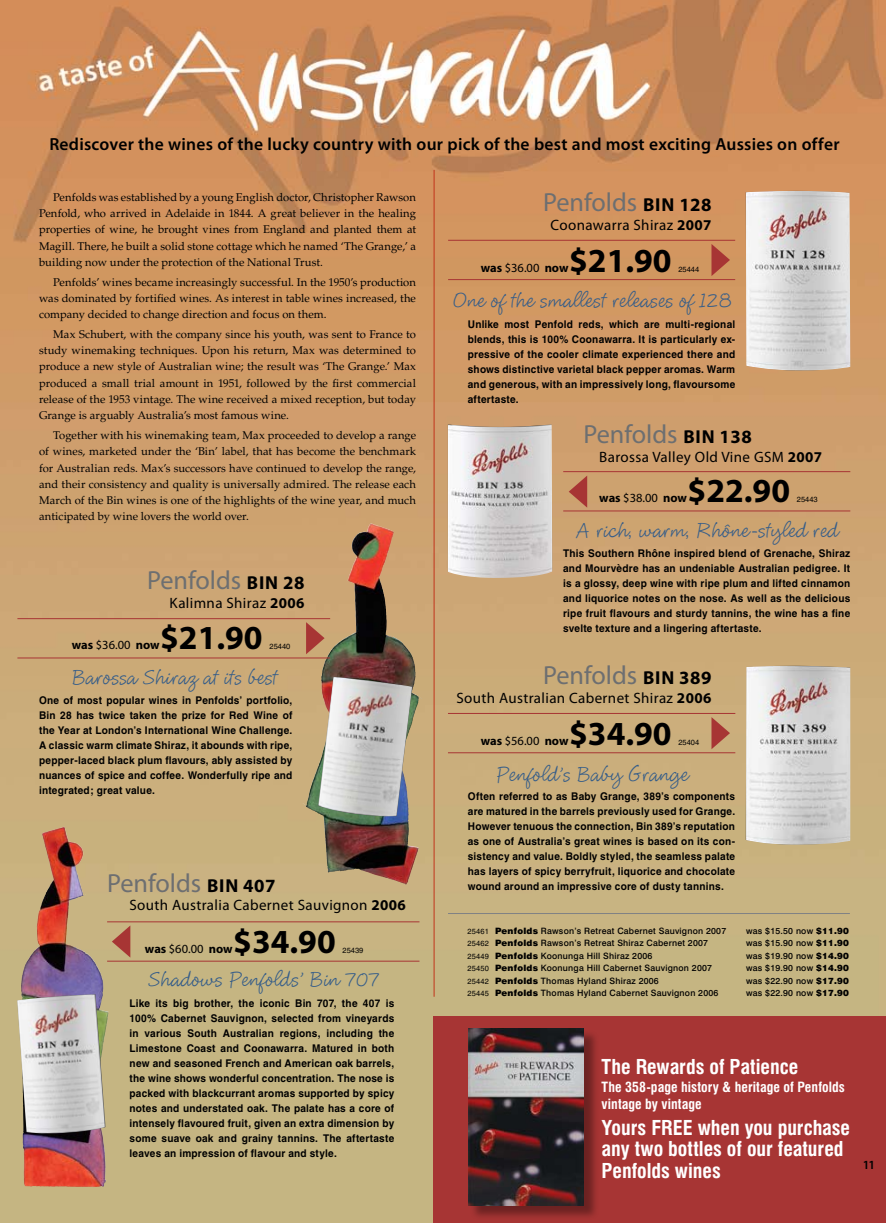
<style>
.page{position:relative;width:886px;height:1223px;background:#fff}
.page>*{position:absolute;margin:0;border:0;box-sizing:border-box;transform-origin:0 0}
.t1{font:700 33.75px "Myriad Pro";color:#000}
.t2{font:26.25px "Myriad Pro";color:#6d6f71}
.t3{font:20px "Cluff Hmk";color:#355d89}
.t4{font:700 condensed 20px/21.2px "Swiss 721 BT";color:#fff}
.t5{font:600 17.5px "Myriad Pro";letter-spacing:.015em;color:#000}
.t6{font:15px "Myriad Pro";letter-spacing:.025em;color:#000}
.t7{font:700 condensed 13.75px/16.5px "Swiss 721 BT";letter-spacing:.005em;color:#fff}
.t8{font:700 12.5px "Myriad Pro";letter-spacing:-.005em;color:#000}
.t9{font:600 12.5px "Myriad Pro";color:#000}
.t10{font:11.25px/16.2px "Palatino";color:#000;text-align:justify}
.t11{font:700 10.62px/15px "Helvetica";letter-spacing:.02em;color:#000;text-align:justify;scale:.95 1}
.t12{font:500 8.75px "Swiss 721 BT";letter-spacing:.025em;color:#000}
.t13{font:7.5px "Helvetica";color:#000}
.s1{font-weight:700;font-size:18.75px;color:#000}
.s2{font-weight:700}
.s3{font-weight:400}
.s4{font-family:"Helvetica";font-weight:400;font-size:7.5px}
.s5{font-weight:900}
</style>
<div class="page">
<img style="left:0;top:0;width:886px;height:1222px">
<img style="left:337px;top:523px;width:34px;height:121px">
<div style="left:434px;top:1016px;width:452px;height:206px;background:#a73534"></div>
<img style="left:37px;top:827px;width:25px;height:120px">
<hr style="left:434px;top:170px;width:1px;height:826px;background:#c2341b">
<svg style="left:711px;top:244px;width:19px;height:32px"></svg>
<hr style="left:448px;top:279px;width:287px;height:1px;background:#a73534">
<hr style="left:448px;top:240px;width:287px;height:1px;background:#a73534">
<svg style="left:569px;top:475px;width:18px;height:32px"></svg>
<hr style="left:563px;top:510px;width:287px;height:1px;background:#a73534">
<hr style="left:563px;top:471px;width:287px;height:1px;background:#a73534">
<svg style="left:711px;top:717px;width:19px;height:32px"></svg>
<hr style="left:448px;top:752px;width:287px;height:1px;background:#a73534">
<hr style="left:448px;top:713px;width:287px;height:1px;background:#a73534">
<svg style="left:112px;top:925px;width:18px;height:32px"></svg>
<svg style="left:306px;top:622px;width:19px;height:32px"></svg>
<hr style="left:107px;top:960px;width:312px;height:1px;background:#a73534">
<hr style="left:107px;top:921px;width:312px;height:1px;background:#a73534">
<hr style="left:17px;top:657px;width:313px;height:1px;background:#a73534">
<hr style="left:17px;top:618px;width:313px;height:1px;background:#a73534">
<img style="left:746px;top:191px;width:104px;height:179px">
<img style="left:448px;top:424px;width:104px;height:154px">
<img style="left:746px;top:665px;width:104px;height:179px">
<img style="left:17px;top:994px;width:89px;height:140px">
<img style="left:318px;top:677px;width:94px;height:140px">
<hr style="left:448px;top:913px;width:402px;height:1px;background:#808285">
<div style="left:470px;top:1029px;width:129px;height:191px;background:#000;opacity:.35"></div>
<img style="left:468px;top:1028px;width:116px;height:177px">
<h3 class="t5" style="left:49px;top:133px;width:792px">Rediscover the wines of the lucky country with our pick of the best and most exciting Aussies on offer</h3>
<p class="t10" style="left:39px;top:189px;width:379px;text-indent:14px">Penfolds was established by a young English doctor, Christopher Rawson Penfold, who arrived in Adelaide in 1844. A great believer in the healing properties of wine, he brought vines from England and planted them at Magill. There, he built a solid stone cottage which he named ‘The Grange,’ a building now under the protection of the National Trust.</p>
<p class="t10" style="left:39px;top:274px;width:378px;text-indent:14px">Penfolds’ wines became increasingly successful. In the 1950’s production was dominated by fortified wines. As interest in table wines increased, the company decided to change direction and focus on them.</p>
<p class="t10" style="left:39px;top:326px;width:379px;text-indent:14px">Max Schubert, with the company since his youth, was sent to France to study winemaking techniques. Upon his return, Max was determined to produce a new style of Australian wine; the result was ‘The Grange.’ Max produced a small trial amount in 1951, followed by the first commercial release of the 1953 vintage. The wine received a mixed reception, but today Grange is arguably Australia’s most famous wine.</p>
<p class="t10" style="left:39px;top:427px;width:379px;text-indent:14px">Together with his winemaking team, Max proceeded to develop a range of wines, marketed under the ‘Bin’ label, that has become the benchmark for Australian reds. Max’s successors have continued to develop the range, and their consistency and quality is universally admired. The release each March of the Bin wines is one of the highlights of the wine year, and much anticipated by wine lovers the world over.</p>
<h2 class="t2" style="left:543px;top:186px;width:170px">Penfolds <span class="s1">Bin 128</span></h2>
<h3 class="t6" style="left:550px;top:216px;width:162px">Coonawarra Shiraz <span class="s2">2007</span></h3>
<h1 class="t1" style="left:569px;top:238px;width:104px">$21.90</h1>
<p class="t8" style="left:481px;top:259px;width:89px">was <span class="s3">$36.00</span> now</p>
<p class="t13" style="left:678px;top:265px;width:22px">25444</p>
<h3 class="t3" style="left:452px;top:289px;width:281px">One of the smallest releases of 128</h3>
<p class="t11" style="left:468px;top:316px;width:283px">Unlike most Penfold reds, which are multi-regional blends, this is 100% Coonawarra. It is particularly ex&shy;pressive of the cooler climate experienced there and shows distinctive varietal black pepper aromas. Warm and generous, with an impressively long, flavoursome aftertaste.</p>
<h2 class="t2" style="left:583px;top:418px;width:170px">Penfolds <span class="s1">Bin 138</span></h2>
<h3 class="t6" style="left:599px;top:448px;width:224px">Barossa Valley Old Vine GSM <span class="s2">2007</span></h3>
<h1 class="t1" style="left:687px;top:468px;width:104px">$22.90</h1>
<p class="t8" style="left:599px;top:489px;width:89px">was <span class="s3">$38.00</span> now</p>
<p class="t13" style="left:797px;top:495px;width:22px">25443</p>
<h3 class="t3" style="left:575px;top:519px;width:264px">A rich, warm, Rhône-styled red</h3>
<h2 class="t2" style="left:147px;top:564px;width:159px">Penfolds <span class="s1">Bin 28</span></h2>
<h3 class="t6" style="left:170px;top:594px;width:136px">Kalimna Shiraz <span class="s2">2006</span></h3>
<h1 class="t1" style="left:160px;top:616px;width:104px">$21.90</h1>
<p class="t8" style="left:72px;top:637px;width:89px">was <span class="s3">$36.00</span> now</p>
<p class="t13" style="left:269px;top:642px;width:22px">25440</p>
<p class="t11" style="left:563px;top:545px;width:304px">This Southern Rhône inspired blend of Grenache, Shiraz and Mourvèdre has an undeniable Australian pedigree. It is a glossy, deep wine with ripe plum and lifted cinnamon and liquorice notes on the nose. As well as the delicious ripe fruit flavours and sturdy tannins, the wine has a fine svelte texture and a lingering aftertaste.</p>
<h2 class="t2" style="left:543px;top:659px;width:170px">Penfolds <span class="s1">Bin 389</span></h2>
<h3 class="t3" style="left:71px;top:665px;width:208px">Barossa Shiraz at its best</h3>
<p class="t11" style="left:39px;top:693px;width:268px">One of most popular wines in Penfolds’ portfolio,</p>
<h3 class="t6" style="left:456px;top:689px;width:256px">South Australian Cabernet Shiraz <span class="s2">2006</span></h3>
<p class="t11" style="left:39px;top:708px;width:268px">Bin 28 has twice taken the prize for Red Wine of the Year at London’s International Wine Challenge.<br>A classic warm climate Shiraz, it abounds with ripe, pepper-laced black plum flavours, ably assisted by nuances of spice and coffee. Wonderfully ripe and integrated; great value.</p>
<h1 class="t1" style="left:569px;top:711px;width:104px">$34.90</h1>
<p class="t8" style="left:481px;top:732px;width:89px">was <span class="s3">$56.00</span> now</p>
<p class="t13" style="left:678px;top:738px;width:22px">25404</p>
<h3 class="t3" style="left:495px;top:762px;width:194px">Penfold’s Baby Grange</h3>
<p class="t11" style="left:468px;top:789px;width:283px">Often referred to as Baby Grange, 389’s components are matured in the barrels previously used for Grange.<br>However tenuous the connection, Bin 389’s reputation as one of Australia’s great wines is based on its con&shy;sistency and value. Boldly styled, the seamless palate has layers of spicy berryfruit, liquorice and chocolate wound around an impressive core of dusty tannins.</p>
<h2 class="t2" style="left:107px;top:867px;width:170px">Penfolds <span class="s1">Bin 407</span></h2>
<h3 class="t6" style="left:129px;top:896px;width:278px">South Australia Cabernet Sauvignon <span class="s2">2006</span></h3>
<h1 class="t1" style="left:233px;top:919px;width:104px">$34.90</h1>
<p class="t8" style="left:145px;top:940px;width:89px">was <span class="s3">$60.00</span> now</p>
<p class="t13" style="left:342px;top:945px;width:22px">25439</p>
<h3 class="t3" style="left:147px;top:967px;width:233px">Shadows Penfolds’ Bin 707</h3>
<p class="t11" style="left:130px;top:995px;width:280px">Like its big brother, the iconic Bin 707, the 407 is 100% Cabernet Sauvignon, selected from vineyards in various South Australian regions, including the Limestone Coast and Coonawarra. Matured in both new and seasoned French and American oak barrels, the wine shows wonderful concentration. The nose is packed with blackcurrant aromas supported by spicy notes and understated oak. The palate has a core of intensely flavoured fruit, given an extra dimension by some suave oak and grainy tannins. The aftertaste leaves an impression of flavour and style.</p>
<p class="t12" style="left:467px;top:925px;width:260px"><span class="s4">25461</span> <span class="s5">Penfolds</span> Rawson’s Retreat Cabernet Sauvignon 2007</p>
<p class="t12" style="left:746px;top:925px;width:104px">was $15.50 now <span class="s5">$11.90</span></p>
<p class="t12" style="left:467px;top:938px;width:242px"><span class="s4">25462</span> <span class="s5">Penfolds</span> Rawson’s Retreat Shiraz Cabernet 2007</p>
<p class="t12" style="left:746px;top:938px;width:104px">was $15.90 now <span class="s5">$11.90</span></p>
<p class="t12" style="left:467px;top:950px;width:186px"><span class="s4">25449</span> <span class="s5">Penfolds</span> Koonunga Hill Shiraz 2006</p>
<p class="t12" style="left:746px;top:950px;width:104px">was $19.90 now <span class="s5">$14.90</span></p>
<p class="t12" style="left:467px;top:963px;width:246px"><span class="s4">25450</span> <span class="s5">Penfolds</span> Koonunga Hill Cabernet Sauvignon 2007</p>
<p class="t12" style="left:746px;top:963px;width:104px">was $19.90 now <span class="s5">$14.90</span></p>
<p class="t12" style="left:467px;top:975px;width:193px"><span class="s4">25442</span> <span class="s5">Penfolds</span> Thomas Hyland Shiraz 2006</p>
<p class="t12" style="left:746px;top:975px;width:104px">was $22.90 now <span class="s5">$17.90</span></p>
<p class="t12" style="left:467px;top:988px;width:252px"><span class="s4">25445</span> <span class="s5">Penfolds</span> Thomas Hyland Cabernet Sauvignon 2006</p>
<p class="t12" style="left:746px;top:988px;width:104px">was $22.90 now <span class="s5">$17.90</span></p>
<h3 class="t4" style="left:602px;top:1055px;width:198px">The Rewards of Patience</h3>
<p class="t7" style="left:602px;top:1079px;width:245px">The 358-page history &amp; heritage of Penfolds vintage by vintage</p>
<h3 class="t4" style="left:602px;top:1117px;width:250px">Yours FREE when you purchase any two bottles of our featured<br>Penfolds wines</h3>
<p class="t9" style="left:863px;top:1157px;width:14px">11</p>
</div>
